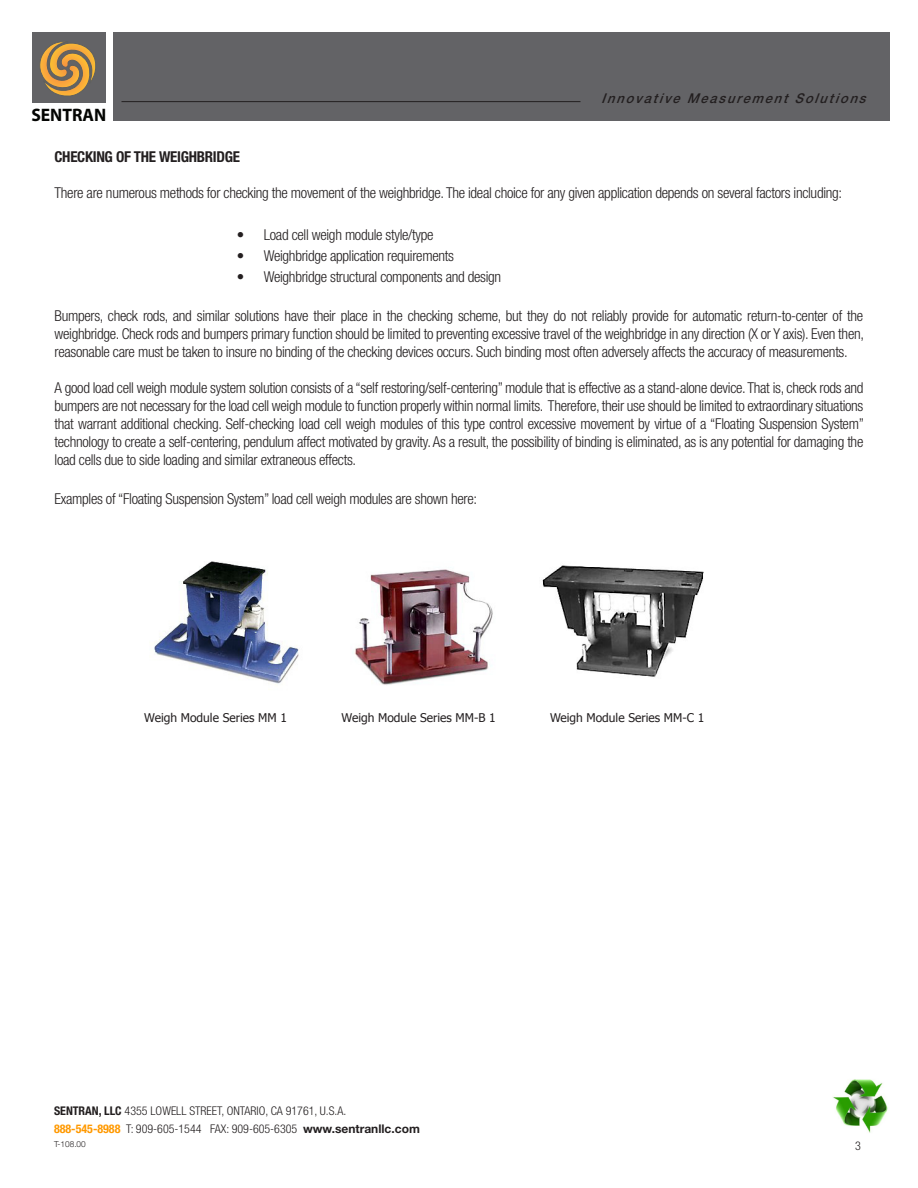
<style>
.page{position:relative;width:918px;height:1188px;background:#fff}
.page>*{position:absolute;margin:0;border:0;box-sizing:border-box;transform-origin:0 0}
.t1{font:700 18.15px "Myriad Pro";color:#040503}
.t2{font:300 condensed 15px/18px "Helvetica Neue LT Std";letter-spacing:-.02em;color:#231f20;text-align:justify}
.t3{font:700 condensed 15px "Helvetica Neue LT Std";letter-spacing:-.02em;color:#231f20}
.t4{font:italic 500 13.5px "Helvetica Neue LT Std";color:#231f20;scale:.95 1}
.t5{font:300 condensed 12px/18px "Helvetica Neue LT Std";color:#231f20}
.t6{font:12px "Tahoma";color:#231f20}
.t7{font:300 8.25px "Helvetica Neue LT Std";color:#231f20}
.s1{font-weight:700}
.s2{font-weight:700;color:#f90}
.s3{font-weight:700;font-stretch:normal}
</style>
<div class="page">
<img style="left:154px;top:562px;width:145px;height:123px">
<img style="left:355px;top:569px;width:138px;height:116px">
<img style="left:542px;top:565px;width:162px;height:112px">
<div style="left:113px;top:32px;width:776px;height:89px;background:#636366"></div>
<div style="left:32px;top:32px;width:73px;height:71px;background:#636366"></div>
<svg style="left:40px;top:41px;width:56px;height:55px"></svg>
<hr style="left:122px;top:101px;width:458px;height:1px;background:#231f20">
<img style="left:832px;top:1079px;width:56px;height:54px">
<p class="t1" style="left:31px;top:103px;width:77px">SENTRAN</p>
<p class="t4" style="left:601px;top:90px;width:285px">Innovative Measurement Solutions</p>
<p class="t3" style="left:55px;top:147px;width:187px">CHECKING OF THE WEIGHBRIDGE</p>
<p class="t2" style="left:55px;top:183px;width:789px">There are numerous methods for checking the movement of the weighbridge. The ideal choice for any given application depends on several factors including:</p>
<p class="t2" style="left:237px;top:225px;width:198px">• Load cell weigh module style/type</p>
<p class="t2" style="left:237px;top:246px;width:219px">• Weighbridge application requirements</p>
<p class="t2" style="left:237px;top:267px;width:266px">• Weighbridge structural components and design</p>
<p class="t2" style="left:55px;top:306px;width:811px">Bumpers, check rods, and similar solutions have their place in the checking scheme, but they do not reliably provide for automatic return-to-center of the weighbridge. Check rods and bumpers primary function should be limited to preventing excessive travel of the weighbridge in any direction (X or Y axis). Even then, reasonable care must be taken to insure no binding of the checking devices occurs. Such binding most often adversely affects the accuracy of measurements.</p>
<p class="t2" style="left:55px;top:378px;width:811px">A good load cell weigh module system solution consists of a “self restoring/self-centering” module that is effective as a stand-alone device. That is, check rods and bumpers are not necessary for the load cell weigh module to function properly within normal limits. Therefore, their use should be limited to extraordinary situations that warrant additional checking. Self-checking load cell weigh modules of this type control excessive movement by virtue of a “Floating Suspension System” technology to create a self-centering, pendulum affect motivated by gravity. As a result, the possibility of binding is eliminated, as is any potential for damaging the load cells due to side loading and similar extraneous effects.</p>
<p class="t2" style="left:55px;top:489px;width:424px">Examples of “Floating Suspension System” load cell weigh modules are shown here:</p>
<p class="t6" style="left:144px;top:710px;width:144px">Weigh Module Series MM 1</p>
<p class="t6" style="left:342px;top:710px;width:156px">Weigh Module Series MM-B 1</p>
<p class="t6" style="left:550px;top:710px;width:156px">Weigh Module Series MM-C 1</p>
<p class="t5" style="left:54px;top:1102px;width:367px"><span class="s1">SENTRAN, LLC</span> 4355 LOWELL STREET, ONTARIO, CA 91761, U.S.A.<br><span class="s2">888-545-8988</span> T: 909-605-1544 FAX: 909-605-6305 <span class="s3">www.sentranllc.com</span></p>
<p class="t7" style="left:54px;top:1139px;width:33px">T-108.00</p>
<p class="t5" style="left:855px;top:1137px;width:7px">3</p>
</div>
